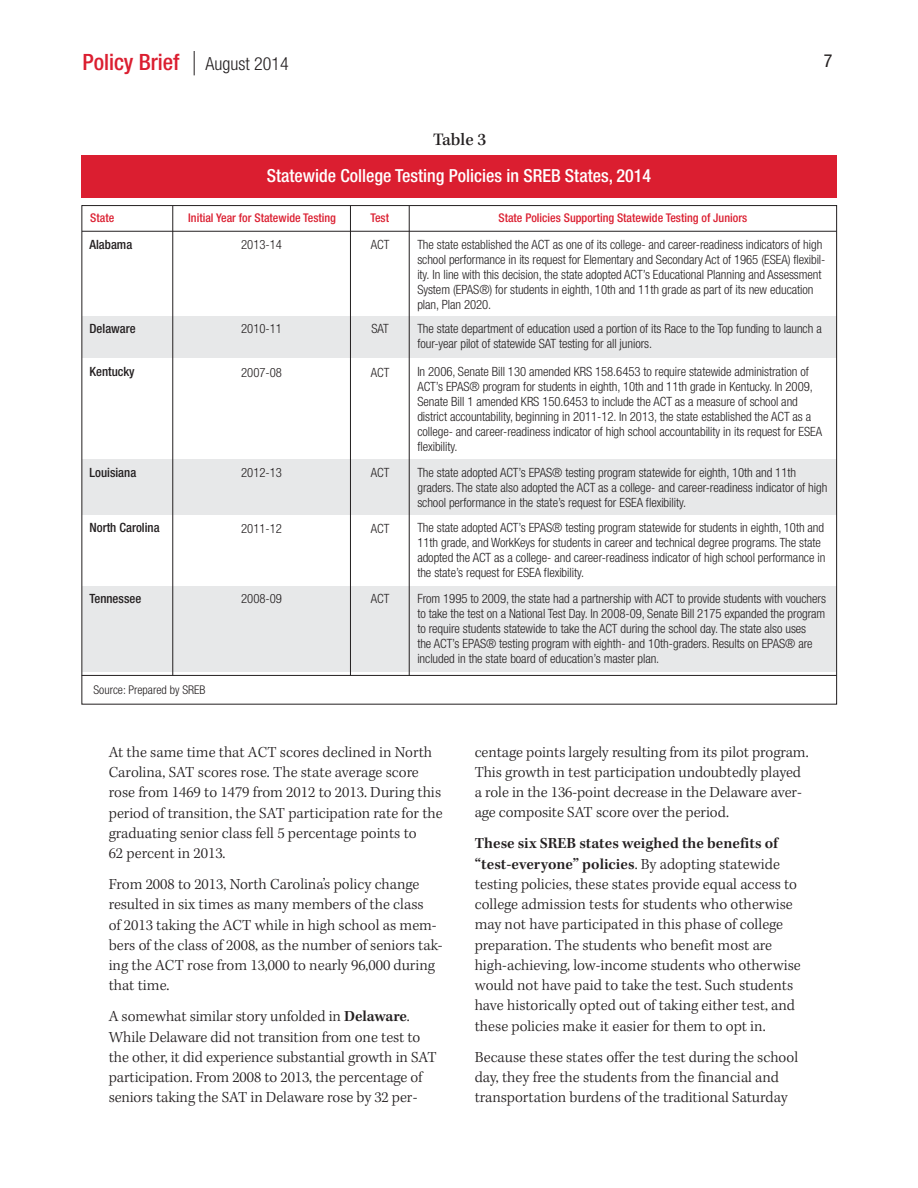
<style>
.page{position:relative;width:918px;height:1188px;background:#fff}
.page>*{position:absolute;margin:0;border:0;box-sizing:border-box;transform-origin:0 0}
.t1{font:500 condensed 22.5px "Helvetica Neue";color:#db1e30}
.t2{font:500 condensed 18px "Helvetica Neue";color:#fff}
.t3{font:500 18px "Kepler Std";color:#231f20}
.t4{font:condensed 18px "Helvetica Neue";color:#231f20}
.t5{font:300 15.75px/20.2px "Kepler Std";color:#231f20}
.t6{font:300 condensed 12.75px/15px "Helvetica Neue";letter-spacing:-.005em;color:#231f20}
.t7{font:500 condensed 12.75px "Helvetica Neue";color:#231f20}
.t8{font:500 condensed 12px "Helvetica Neue";color:#db1e30}
.t9{font:300 condensed 12px "Helvetica Neue";color:#231f20}
.s1{font-weight:300;font-size:18px;color:#231f20}
.s2{font-weight:600}
</style>
<div class="page">
<svg style="left:194px;top:51px;width:1px;height:24px"></svg>
<div style="left:82px;top:316px;width:754px;height:42px;background:#e7e8e9"></div>
<hr style="left:82px;top:231px;width:755px;height:1px;background:#231f20">
<hr style="left:82px;top:675px;width:755px;height:1px;background:#231f20">
<div style="left:81px;top:155px;width:756px;height:43px;background:#db1e30"></div>
<div style="left:82px;top:460px;width:754px;height:55px;background:#e7e8e9"></div>
<div style="left:82px;top:586px;width:754px;height:85px;background:#e7e8e9"></div>
<hr style="left:409px;top:206px;width:1px;height:470px;background:#231f20">
<hr style="left:172px;top:206px;width:1px;height:469px;background:#231f20">
<hr style="left:350px;top:206px;width:1px;height:469px;background:#231f20">
<h1 class="t1" style="left:82px;top:54px;width:208px">Policy Brief <span class="s1">August 2014</span></h1>
<h2 class="t4" style="left:824px;top:54px;width:10px">7</h2>
<h2 class="t3" style="left:433px;top:133px;width:55px">Table 3</h2>
<h2 class="t2" style="left:267px;top:169px;width:386px">Statewide College Testing Policies in SREB States, 2014</h2>
<p class="t8" style="left:90px;top:213px;width:26px">State</p>
<p class="t8" style="left:188px;top:213px;width:149px">Initial Year for Statewide Testing</p>
<p class="t8" style="left:370px;top:213px;width:20px">Test</p>
<p class="t8" style="left:498px;top:213px;width:250px">State Policies Supporting Statewide Testing of Juniors</p>
<p class="t7" style="left:90px;top:240px;width:44px">Alabama</p>
<p class="t6" style="left:241px;top:238px;width:42px">2013-14</p>
<p class="t6" style="left:371px;top:238px;width:20px">ACT</p>
<p class="t6" style="left:417px;top:238px;width:410px">The state established the ACT as one of its college- and career-readiness indicators of high school performance in its request for Elementary and Secondary Act of 1965 (ESEA) flexibil&shy;ity. In line with this decision, the state adopted ACT’s Educational Planning and Assessment System (EPAS®) for students in eighth, 10th and 11th grade as part of its new education plan, Plan 2020.</p>
<p class="t7" style="left:90px;top:324px;width:48px">Delaware</p>
<p class="t6" style="left:241px;top:322px;width:42px">2010-11</p>
<p class="t6" style="left:371px;top:322px;width:19px">SAT</p>
<p class="t6" style="left:417px;top:322px;width:406px">The state department of education used a portion of its Race to the Top funding to launch a four-year pilot of statewide SAT testing for all juniors.</p>
<p class="t7" style="left:90px;top:367px;width:47px">Kentucky</p>
<p class="t6" style="left:241px;top:366px;width:42px">2007-08</p>
<p class="t6" style="left:371px;top:366px;width:20px">ACT</p>
<p class="t6" style="left:417px;top:365px;width:406px">In 2006, Senate Bill 130 amended KRS 158.6453 to require statewide administration of ACT’s EPAS® program for students in eighth, 10th and 11th grade in Kentucky. In 2009, Senate Bill 1 amended KRS 150.6453 to include the ACT as a measure of school and district accountability, beginning in 2011-12. In 2013, the state established the ACT as a college- and career-readiness indicator of high school accountability in its request for ESEA flexibility.</p>
<p class="t7" style="left:90px;top:468px;width:48px">Louisiana</p>
<p class="t6" style="left:241px;top:466px;width:42px">2012-13</p>
<p class="t6" style="left:371px;top:466px;width:20px">ACT</p>
<p class="t6" style="left:417px;top:466px;width:412px">The state adopted ACT’s EPAS® testing program statewide for eighth, 10th and 11th graders. The state also adopted the ACT as a college- and career-readiness indicator of high school performance in the state’s request for ESEA flexibility.</p>
<p class="t7" style="left:90px;top:523px;width:72px">North Carolina</p>
<p class="t6" style="left:241px;top:522px;width:42px">2011-12</p>
<p class="t6" style="left:371px;top:522px;width:20px">ACT</p>
<p class="t6" style="left:417px;top:521px;width:410px">The state adopted ACT’s EPAS® testing program statewide for students in eighth, 10th and 11th grade, and WorkKeys for students in career and technical degree programs. The state adopted the ACT as a college- and career-readiness indicator of high school performance in the state’s request for ESEA flexibility.</p>
<p class="t7" style="left:90px;top:594px;width:53px">Tennessee</p>
<p class="t6" style="left:241px;top:592px;width:42px">2008-09</p>
<p class="t6" style="left:371px;top:592px;width:20px">ACT</p>
<p class="t6" style="left:417px;top:592px;width:410px">From 1995 to 2009, the state had a partnership with ACT to provide students with vouchers to take the test on a National Test Day. In 2008-09, Senate Bill 2175 expanded the program to require students statewide to take the ACT during the school day. The state also uses<br>the ACT’s EPAS® testing program with eighth- and 10th-graders. Results on EPAS® are included in the state board of education’s master plan.</p>
<p class="t9" style="left:94px;top:685px;width:113px">Source: Prepared by SREB</p>
<p class="t5" style="left:109px;top:743px;width:336px">At the same time that ACT scores declined in North Carolina, SAT scores rose. The state average score rose from 1469 to 1479 from 2012 to 2013. During this period of transition, the SAT participation rate for the graduating senior class fell 5 percentage points to<br>62 percent in 2013.</p>
<p class="t5" style="left:109px;top:876px;width:335px">From 2008 to 2013, North Carolina’s policy change resulted in six times as many members of the class<br>of 2013 taking the ACT while in high school as mem&shy;bers of the class of 2008, as the number of seniors tak&shy;ing the ACT rose from 13,000 to nearly 96,000 during that time.</p>
<p class="t5" style="left:109px;top:1008px;width:330px">A somewhat similar story unfolded in <span class="s2">Delaware</span>.<br>While Delaware did not transition from one test to the other, it did experience substantial growth in SAT participation. From 2008 to 2013, the percentage of seniors taking the SAT in Delaware rose by 32 per-</p>
<p class="t5" style="left:475px;top:743px;width:336px">centage points largely resulting from its pilot program.<br>This growth in test participation undoubtedly played a role in the 136-point decrease in the Delaware aver&shy;age composite SAT score over the period.</p>
<p class="t5" style="left:475px;top:835px;width:328px"><span class="s2">These six SREB states weighed the benefits of “test-everyone” policies</span>. By adopting statewide testing policies, these states provide equal access to college admission tests for students who otherwise may not have participated in this phase of college preparation. The students who benefit most are high-achieving, low-income students who otherwise would not have paid to take the test. Such students have historically opted out of taking either test, and these policies make it easier for them to opt in.</p>
<p class="t5" style="left:475px;top:1048px;width:325px">Because these states offer the test during the school day, they free the students from the financial and transportation burdens of the traditional Saturday</p>
</div>
